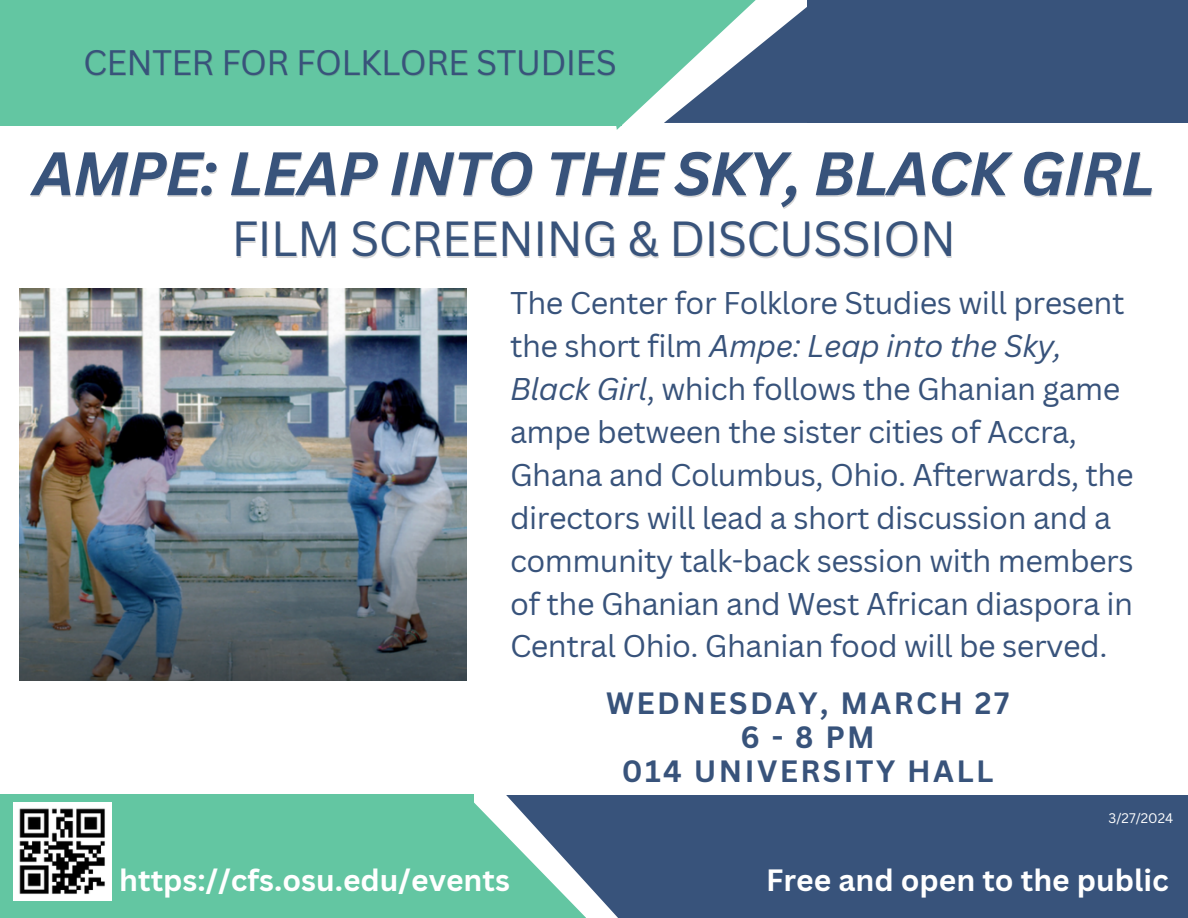
<style>
.page{position:relative;width:1188px;height:918px;background:#fff}
.page>*{position:absolute;margin:0;border:0;box-sizing:border-box;transform-origin:0 0}
.t1{font:italic 700 60px "Canva Sans";letter-spacing:-.02em;color:#38537b}
.t2{font:48px "Canva Sans";letter-spacing:-.02em;color:#38537b}
.t3{font:34.5px "Canva Sans";letter-spacing:-.02em;color:#38537b}
.t4{font:30.6px/42.9px "Canva Sans";letter-spacing:-.015em;color:#38537b}
.t5{font:700 30px "Canva Sans";color:#fff}
.t6{font:700 30px/33.8px "Canva Sans";letter-spacing:.08em;color:#38537b;text-align:center}
.t7{font:13.5px "Canva Sans";color:#fff}
.s1{font-style:italic}
</style>
<div class="page">
<div style="left:622px;top:795px;width:566px;height:123px;background:#38537b"></div>
<div style="left:0;top:794px;width:473px;height:124px;background:#63c6a2"></div>
<svg style="left:473px;top:794px;width:149px;height:124px"></svg>
<div style="left:808px;top:0;width:380px;height:123px;background:#38537b"></div>
<div style="left:0;top:0;width:622px;height:126px;background:#63c6a2"></div>
<svg style="left:616px;top:0;width:192px;height:130px"></svg>
<img style="left:14px;top:802px;width:97px;height:98px">
<img style="left:19px;top:288px;width:447px;height:393px">
<h4 class="t3" style="left:83px;top:38px;width:535px">CENTER FOR FOLKLORE STUDIES</h4>
<p class="t1" style="left:33px;top:131px;width:1124px">AMPE: LEAP INTO THE SKY, BLACK GIRL</p>
<h5 class="t2" style="left:231px;top:205px;width:726px">FILM SCREENING &amp; DISCUSSION</h5>
<h3 class="t4" style="left:510px;top:281px;width:625px">The Center for Folklore Studies will present the short film <span class="s1">Ampe: Leap into the Sky, Black Girl</span>, which follows the Ghanian game ampe between the sister cities of Accra, Ghana and Columbus, Ohio. Afterwards, the directors will lead a short discussion and a community talk-back session with members of the Ghanian and West African diaspora in Central Ohio. Ghanian food will be served.</h3>
<p class="t6" style="left:606px;top:686px;width:405px">WEDNESDAY, MARCH 27<br>6-8PM<br>014 UNIVERSITY HALL</p>
<p class="t7" style="left:1109px;top:809px;width:66px">3/27/2024</p>
<h4 class="t5" style="left:119px;top:859px;width:392px">https://cfs.osu.edu/events</h4>
<p class="t5" style="left:766px;top:859px;width:404px">Free and open to the public</p>
</div>
